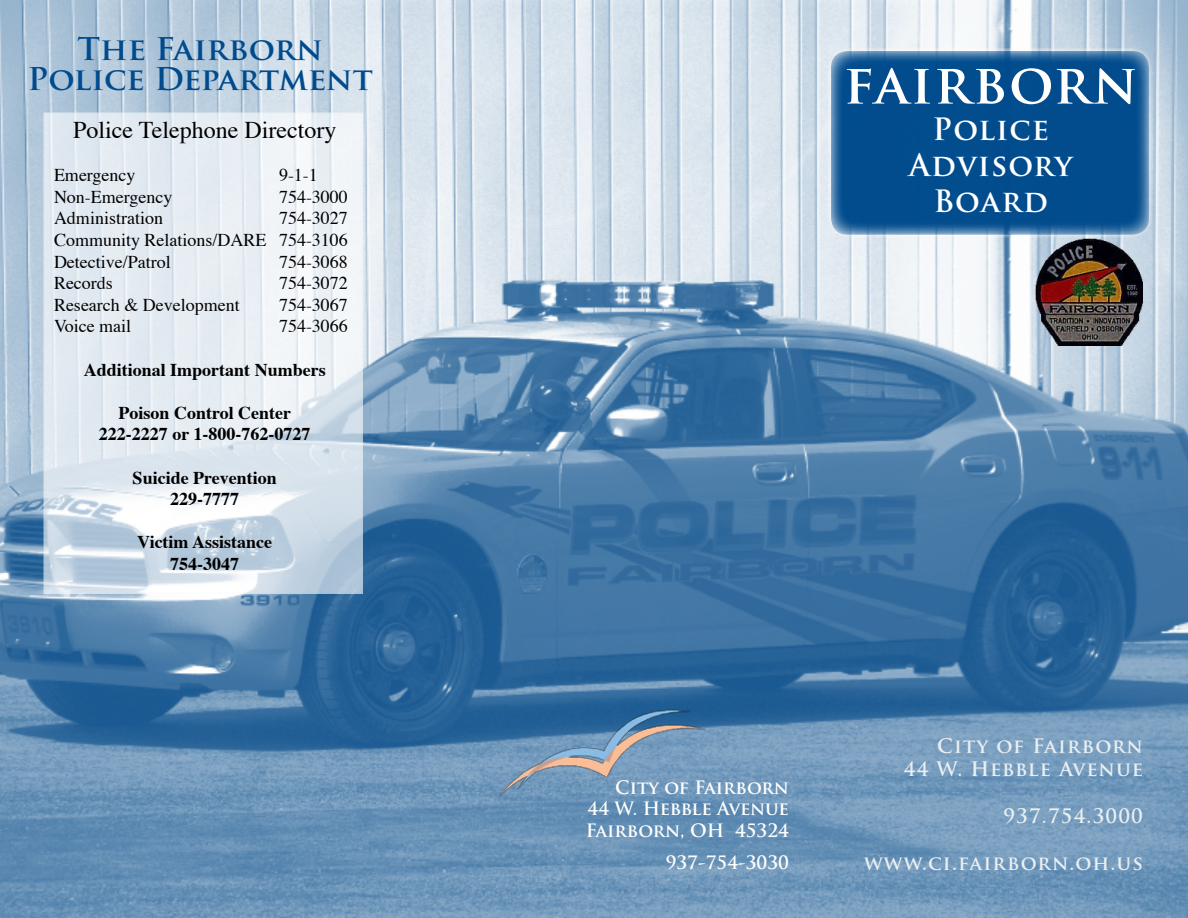
<style>
.page{position:relative;width:1188px;height:918px;background:#fff}
.page>*{position:absolute;margin:0;border:0;box-sizing:border-box;transform-origin:0 0}
.t1{font:700 54px "Trajan Pro";letter-spacing:.03em;color:#fff}
.t2{font:700 30.6px/30.6px "Trajan Pro";color:#004b8d;text-align:center;scale:1.04 1}
.t3{font:700 30px/36px "Trajan Pro";letter-spacing:.04em;color:#fff;text-align:center}
.t4{font:24px "Times";color:#000}
.t5{font:700 19.5px/23.4px "Trajan Pro";letter-spacing:.06em;color:#eaeff1;text-align:right}
.t6{font:18px/21.6px "Times";color:#000;text-align:justify}
.t7{font:700 18px/21.6px "Times";color:#000;text-align:center}
.t8{font:700 18px/21.6px "Trajan Pro";color:#fff;text-align:justify}
</style>
<div class="page">
<img style="left:0;top:0;width:1188px;height:918px">
<div style="left:830px;top:50px;width:320px;height:186px;background:#004b8d;border-radius:18px"></div>
<div style="left:828px;top:48px;width:324px;height:190px;border:3px solid #fff;border-radius:18px"></div>
<svg style="left:44px;top:112px;width:319px;height:482px;fill:#e3ebf2"></svg>
<img style="left:1035px;top:238px;width:107px;height:108px">
<img style="left:476px;top:693px;width:242px;height:121px">
<h2 class="t2" style="left:28px;top:34px;width:333px">The Fairborn<br>Police Department</h2>
<h3 class="t4" style="left:73px;top:107px;width:265px">Police Telephone Directory</h3>
<p class="t6" style="left:54px;top:163px;width:83px">Emergency</p>
<p class="t6" style="left:279px;top:163px;width:40px">9-1-1</p>
<p class="t6" style="left:54px;top:184px;width:120px">Non-Emergency</p>
<p class="t6" style="left:279px;top:184px;width:70px">754-3000</p>
<p class="t6" style="left:54px;top:206px;width:111px">Administration</p>
<p class="t6" style="left:54px;top:206px;width:295px;text-indent:225px">754-3027<br>Community Relations/DARE 754-3106<br>Detective/Patrol</p>
<p class="t6" style="left:279px;top:249px;width:70px">754-3068</p>
<p class="t6" style="left:54px;top:271px;width:60px">Records</p>
<p class="t6" style="left:279px;top:271px;width:70px">754-3072</p>
<p class="t6" style="left:54px;top:292px;width:187px">Research &amp; Development</p>
<p class="t6" style="left:279px;top:292px;width:70px">754-3067</p>
<p class="t6" style="left:54px;top:314px;width:79px">Voice mail</p>
<p class="t6" style="left:279px;top:314px;width:70px">754-3066</p>
<p class="t7" style="left:84px;top:357px;width:244px">Additional Important Numbers</p>
<p class="t7" style="left:99px;top:400px;width:213px">Poison Control Center<br>222-2227 or 1-800-762-0727</p>
<p class="t7" style="left:133px;top:465px;width:146px">Suicide Prevention<br>229-7777</p>
<p class="t7" style="left:137px;top:530px;width:136px">Victim Assistance<br>754-3047</p>
<h1 class="t1" style="left:844px;top:50px;width:296px">fairborn</h1>
<h3 class="t3" style="left:909px;top:111px;width:165px">Police<br>Advisory<br>Board</h3>
<p class="t8" style="left:586px;top:776px;width:205px;text-indent:30px">City of Fairborn 44 W. Hebble Avenue Fairborn, OH 45324</p>
<p class="t8" style="left:666px;top:852px;width:125px">937-754-3030</p>
<p class="t5" style="left:904px;top:734px;width:241px">City of Fairborn<br>44 W. Hebble Avenue</p>
<p class="t5" style="left:1003px;top:804px;width:141px">937.754.3000</p>
<p class="t5" style="left:864px;top:851px;width:280px">www.ci.fairborn.oh.us</p>
</div>
